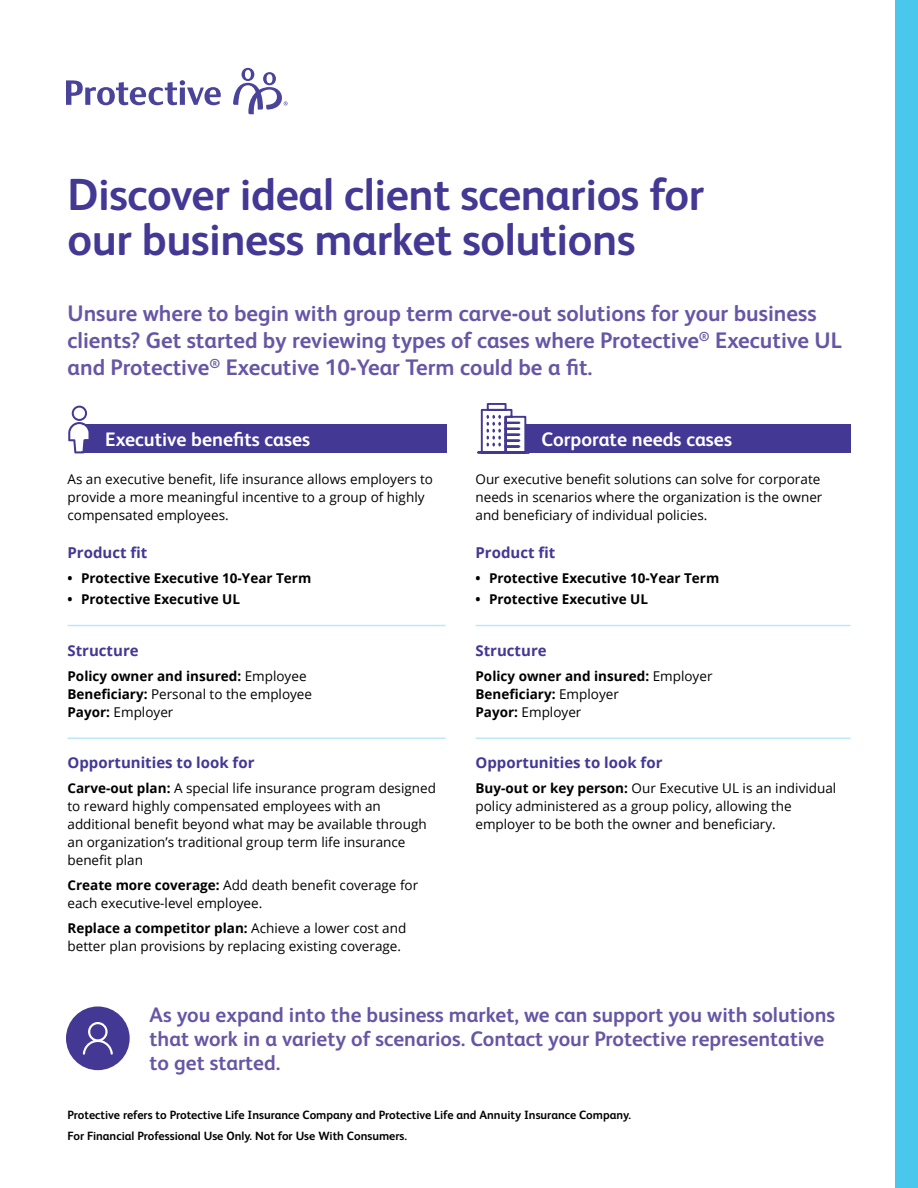
<style>
.page{position:relative;width:918px;height:1188px;background:#fff}
.page>*{position:absolute;margin:0;border:0;box-sizing:border-box;transform-origin:0 0}
.t1{font:700 45px/45px "FS Albert Pro";letter-spacing:-.01em;color:#443895}
.t2{font:700 22.5px/27px "FS Albert Pro";color:#6756a5}
.t3{font:700 21px/24px "FS Albert Pro";color:#6756a5}
.t4{font:700 19.5px "FS Albert Pro";color:#fff}
.t5{font:700 15px "Open Sans";color:#443895}
.t6{font:13.5px/18px "Open Sans";color:#000}
.t7{font:700 13.5px/18px "Open Sans";color:#000}
.t8{font:700 12px/21.1px "FS Albert Pro";color:#000}
.s1{font-weight:400}
.s2{font-weight:700}
</style>
<div class="page">
<div style="left:82px;top:425px;width:365px;height:28px;background:#443895"></div>
<div style="left:896px;top:0;width:22px;height:1188px;background:#49c7ed"></div>
<div style="left:526px;top:425px;width:324px;height:28px;background:#443895"></div>
<svg style="left:477px;top:403px;width:54px;height:51px"></svg>
<svg style="left:68px;top:422px;width:23px;height:31px"></svg>
<div style="left:72px;top:406px;width:15px;height:15px;border:2px solid #443895;border-radius:50%"></div>
<hr style="left:68px;top:625px;width:378px;height:1px;background:#bfe7f7">
<hr style="left:68px;top:737px;width:378px;height:2px;background:#bfe7f7">
<hr style="left:476px;top:625px;width:374px;height:1px;background:#bfe7f7">
<hr style="left:476px;top:737px;width:374px;height:2px;background:#bfe7f7">
<svg style="left:66px;top:80px;width:155px;height:25px"></svg>
<svg style="left:233px;top:68px;width:55px;height:46px"></svg>
<div style="left:66px;top:1006px;width:64px;height:64px;background:#443895;border-radius:50%"></div>
<svg style="left:83px;top:1022px;width:30px;height:33px"></svg>
<h1 class="t1" style="left:68px;top:170px;width:638px">Discover ideal client scenarios for our business market solutions</h1>
<h2 class="t2" style="left:68px;top:299px;width:776px">Unsure where to begin with group term carve-out solutions for your business clients? Get started by reviewing types of cases where Protective<sup>®</sup> Executive UL and Protective<sup>®</sup> Executive 10-Year Term could be a fit.</h2>
<h3 class="t4" style="left:105px;top:425px;width:206px">Executive benefits cases</h3>
<p class="t6" style="left:68px;top:470px;width:367px">As an executive benefit, life insurance allows employers to provide a more meaningful incentive to a group of highly compensated employees.</p>
<p class="t5" style="left:68px;top:542px;width:81px">Product fit</p>
<p class="t7" style="left:68px;top:569px;width:245px">• Protective Executive 10-Year Term</p>
<p class="t7" style="left:68px;top:590px;width:174px">• Protective Executive UL</p>
<p class="t5" style="left:68px;top:640px;width:73px">Structure</p>
<p class="t7" style="left:68px;top:666px;width:246px">Policy owner and insured: <span class="s1">Employee<br></span>Beneficiary: <span class="s1">Personal to the employee<br></span>Payor: <span class="s1">Employer</span></p>
<p class="t5" style="left:68px;top:752px;width:189px">Opportunities to look for</p>
<p class="t6" style="left:68px;top:779px;width:370px"><span class="s2">Carve-out plan:</span> A special life insurance program designed to reward highly compensated employees with an additional benefit beyond what may be available through an organization’s traditional group term life insurance benefit plan</p>
<p class="t6" style="left:68px;top:876px;width:352px"><span class="s2">Create more coverage:</span> Add death benefit coverage for each executive-level employee.</p>
<p class="t6" style="left:68px;top:918px;width:340px"><span class="s2">Replace a competitor plan:</span> Achieve a lower cost and better plan provisions by replacing existing coverage.</p>
<h3 class="t4" style="left:542px;top:425px;width:192px">Corporate needs cases</h3>
<p class="t6" style="left:476px;top:470px;width:348px">Our executive benefit solutions can solve for corporate needs in scenarios where the organization is the owner and beneficiary of individual policies.</p>
<p class="t5" style="left:476px;top:542px;width:81px">Product fit</p>
<p class="t7" style="left:476px;top:569px;width:245px">• Protective Executive 10-Year Term</p>
<p class="t7" style="left:476px;top:590px;width:174px">• Protective Executive UL</p>
<p class="t5" style="left:476px;top:640px;width:73px">Structure</p>
<p class="t7" style="left:476px;top:666px;width:239px">Policy owner and insured: <span class="s1">Employer<br></span>Beneficiary: <span class="s1">Employer<br></span>Payor: <span class="s1">Employer</span></p>
<p class="t5" style="left:476px;top:752px;width:189px">Opportunities to look for</p>
<p class="t6" style="left:476px;top:779px;width:362px"><span class="s2">Buy-out or key person:</span> Our Executive UL is an individual policy administered as a group policy, allowing the employer to be both the owner and beneficiary.</p>
<h3 class="t3" style="left:150px;top:1002px;width:687px">As you expand into the business market, we can support you with solutions that work in a variety of scenarios. Contact your Protective representative to get started.</h3>
<p class="t8" style="left:68px;top:1104px;width:565px">Protective refers to Protective Life Insurance Company and Protective Life and Annuity Insurance Company.<br>For Financial Professional Use Only. Not for Use With Consumers.</p>
</div>
